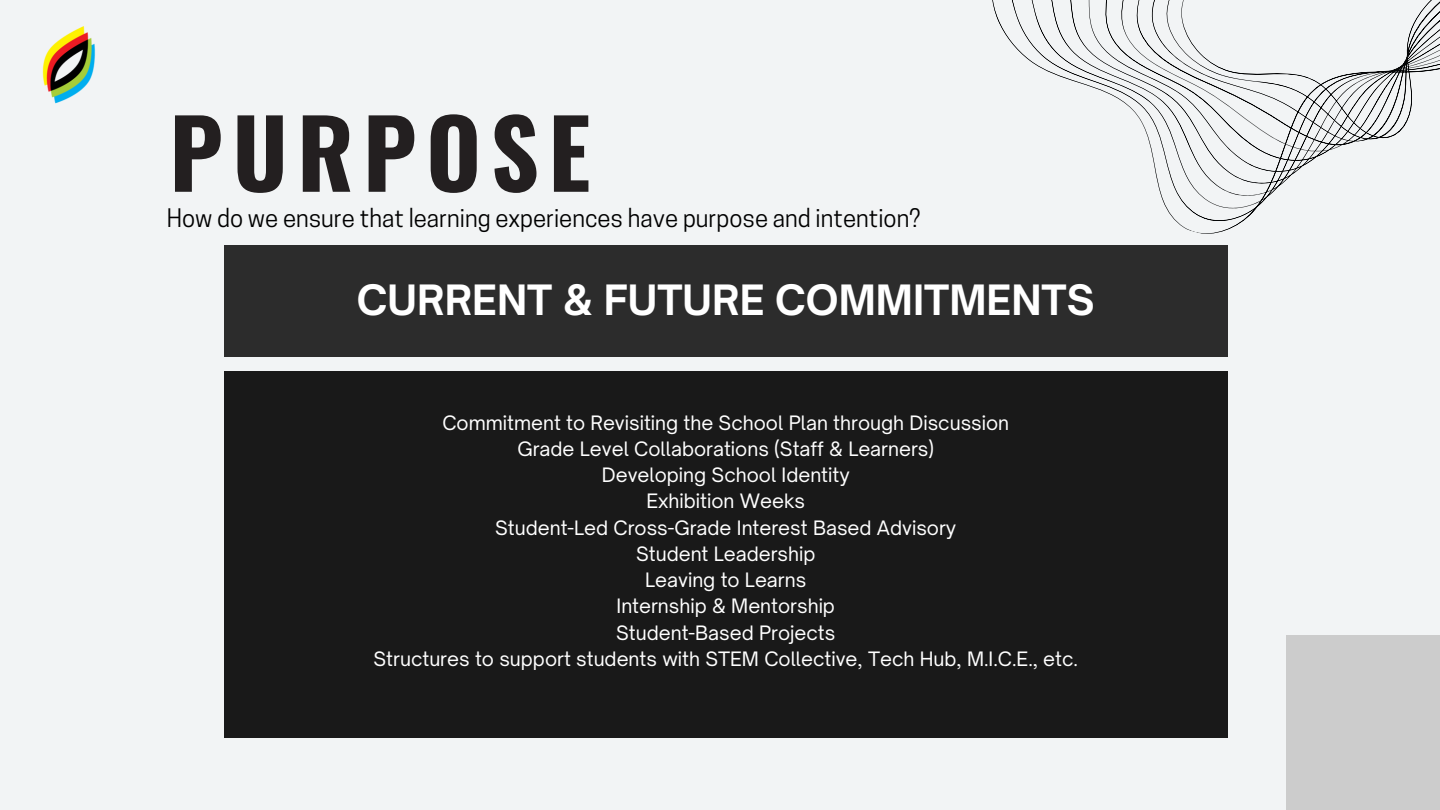
<style>
.page{position:relative;width:1440px;height:810px;background:#f2f4f5}
.page>*{position:absolute;margin:0;border:0;box-sizing:border-box;transform-origin:0 0}
.t1{font:700 94.3px "Oswald";letter-spacing:.1em;color:#231f20}
.t2{font:700 40px "Open Sauce One";color:#fff}
.t3{font:24px "Cooper Hewitt";color:#000}
.t4{font:19px "Open Sauce One";color:#fff}
</style>
<div class="page">
<svg style="left:992px;top:0;width:448px;height:234px"></svg>
<div style="left:1286px;top:635px;width:154px;height:175px;background:#ccc"></div>
<div style="left:224px;top:245px;width:1004px;height:111px;background:#2c2c2c"></div>
<div style="left:224px;top:371px;width:1004px;height:367px;background:#191919"></div>
<img style="left:42px;top:27px;width:54px;height:77px">
<p class="t1" style="left:169px;top:79px;width:423px">PURPOSE</p>
<p class="t3" style="left:167px;top:209px;width:755px">How do we ensure that learning experiences have purpose and intention?</p>
<p class="t2" style="left:357px;top:275px;width:739px">CURRENT &amp; FUTURE COMMITMENTS</p>
<p class="t4" style="left:442px;top:411px;width:568px">Commitment to Revisiting the School Plan through Discussion</p>
<h1 class="t4" style="left:517px;top:437px;width:418px">Grade Level Collaborations (Staff &amp; Learners)</h1>
<p class="t4" style="left:602px;top:463px;width:249px">Developing School Identity</p>
<p class="t4" style="left:646px;top:489px;width:160px">Exhibition Weeks</p>
<p class="t4" style="left:495px;top:516px;width:463px">Student-Led Cross-Grade Interest Based Advisory</p>
<p class="t4" style="left:636px;top:542px;width:181px">Student Leadership</p>
<p class="t4" style="left:645px;top:568px;width:163px">Leaving to Learns</p>
<p class="t4" style="left:617px;top:594px;width:220px">Internship &amp; Mentorship</p>
<p class="t4" style="left:616px;top:621px;width:221px">Student-Based Projects</p>
<p class="t4" style="left:374px;top:647px;width:706px">Structures to support students with STEM Collective, Tech Hub, M.I.C.E., etc.</p>
</div>
